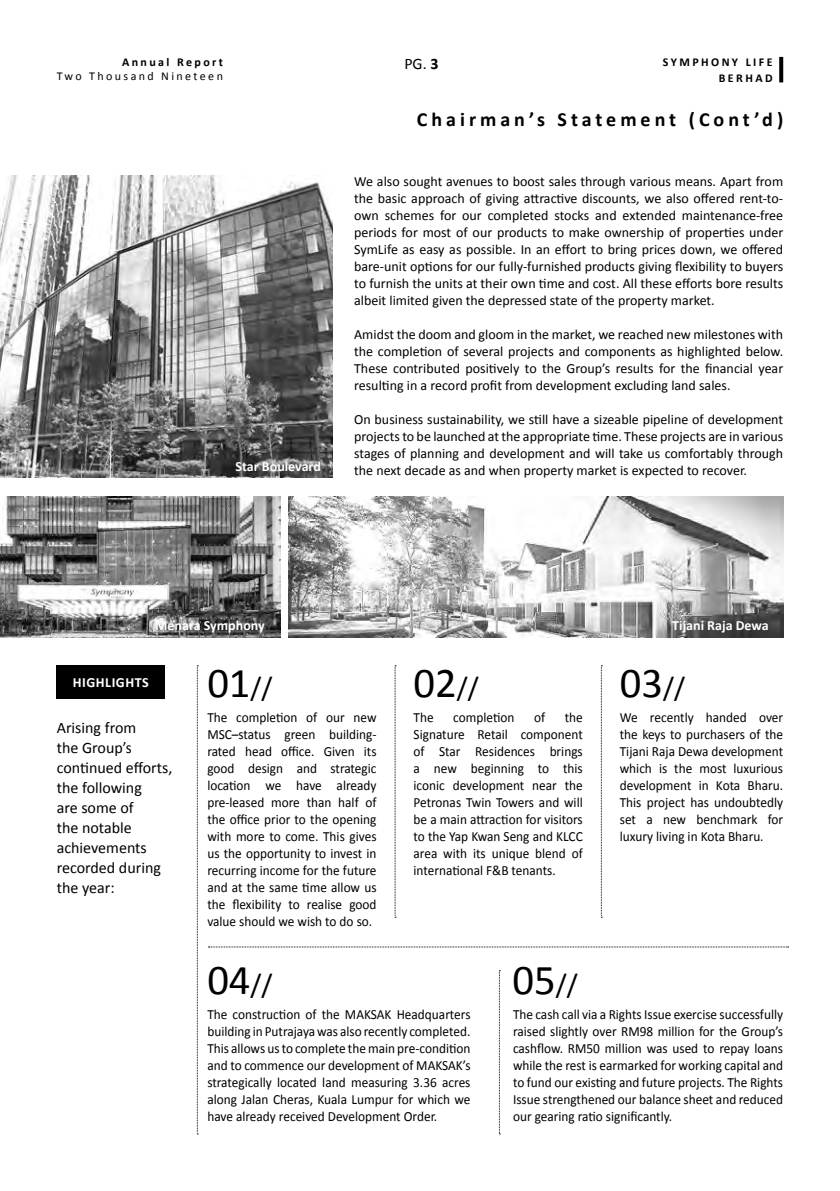
<style>
.page{position:relative;width:840px;height:1191px;background:#fff}
.page>*{position:absolute;margin:0;border:0;box-sizing:border-box;transform-origin:0 0}
.t1{font:42.6px "Calibri";color:#000}
.t2{font:700 20px "Calibri";letter-spacing:.2em;color:#000}
.t3{font:16px/20px "Calibri";color:#000}
.t4{font:14px/17px "Calibri";color:#000;text-align:justify;scale:.95 1}
.t5{font:14px/17px "Calibri";color:#000;text-align:justify}
.t6{font:700 14px "Calibri";color:#fff}
.t7{font:700 14px "Calibri";letter-spacing:.04em;color:#fff}
.t8{font:700 12px/16px "Calibri";letter-spacing:.2em;color:#000;text-align:right}
.t9{font:12px "Calibri";letter-spacing:.2em;color:#000}
.s1{font-weight:700}
.s2{font-size:28.4px}
</style>
<div class="page">
<svg style="left:779px;top:57px;width:3px;height:25px"></svg>
<img style="left:0;top:497px;width:280px;height:140px">
<img style="left:0;top:176px;width:333px;height:302px">
<div style="left:57px;top:665px;width:108px;height:34px;background:#000"></div>
<svg style="left:197px;top:665px;width:1px;height:469px"></svg>
<svg style="left:394px;top:665px;width:2px;height:253px"></svg>
<svg style="left:208px;top:946px;width:580px;height:1px"></svg>
<svg style="left:600px;top:665px;width:2px;height:253px"></svg>
<svg style="left:498px;top:970px;width:2px;height:164px"></svg>
<img style="left:288px;top:497px;width:494px;height:140px">
<p class="t8" style="left:122px;top:54px;width:102px">Annual Report</p>
<p class="t9" style="left:57px;top:69px;width:168px">Two Thousand Nineteen</p>
<p class="t6" style="left:235px;top:457px;width:87px">Star Boulevard</p>
<p class="t3" style="left:404px;top:54px;width:36px">PG. <span class="s1">3</span></p>
<p class="t8" style="left:662px;top:54px;width:111px">SYMPHONY LIFE<br>BERHAD</p>
<h2 class="t2" style="left:416px;top:107px;width:368px">Chairman’s Statement (Cont’d)</h2>
<p class="t5" style="left:354px;top:173px;width:430px">We also sought avenues to boost sales through various means. Apart from the basic approach of giving attractive discounts, we also offered rent-to&shy;own schemes for our completed stocks and extended maintenance-free periods for most of our products to make ownership of properties under SymLife as easy as possible. In an effort to bring prices down, we offered bare-unit options for our fully-furnished products giving flexibility to buyers to furnish the units at their own time and cost. All these efforts bore results albeit limited given the depressed state of the property market.</p>
<p class="t5" style="left:354px;top:326px;width:430px">Amidst the doom and gloom in the market, we reached new milestones with the completion of several projects and components as highlighted below.<br>These contributed positively to the Group’s results for the financial year resulting in a record profit from development excluding land sales.</p>
<p class="t5" style="left:354px;top:411px;width:430px">On business sustainability, we still have a sizeable pipeline of development projects to be launched at the appropriate time. These projects are in various stages of planning and development and will take us comfortably through the next decade as and when property market is expected to recover.</p>
<p class="t6" style="left:155px;top:616px;width:111px">Menara Symphony</p>
<p class="t6" style="left:672px;top:616px;width:98px">Tijani Raja Dewa</p>
<p class="t7" style="left:73px;top:673px;width:78px">HIGHLIGHTS</p>
<p class="t3" style="left:57px;top:718px;width:117px">Arising from<br>the Group’s continued efforts, the following<br>are some of<br>the notable achievements recorded during the year:</p>
<h1 class="t1" style="left:207px;top:656px;width:67px">01<span class="s2">//</span></h1>
<p class="t4" style="left:207px;top:709px;width:179px">The completion of our new MSC–status green building&shy;rated head office. Given its good design and strategic location we have already pre-leased more than half of the office prior to the opening with more to come. This gives us the opportunity to invest in recurring income for the future and at the same time allow us the flexibility to realise good value should we wish to do so.</p>
<h1 class="t1" style="left:413px;top:656px;width:67px">02<span class="s2">//</span></h1>
<p class="t4" style="left:413px;top:709px;width:23px">The</p>
<p class="t4" style="left:453px;top:709px;width:66px">completion</p>
<p class="t4" style="left:533px;top:709px;width:13px">of</p>
<p class="t4" style="left:413px;top:709px;width:179px;text-indent:151px">the Signature Retail component of Star Residences brings a new beginning to this iconic development near the Petronas Twin Towers and will be a main attraction for visitors to the Yap Kwan Seng and KLCC area with its unique blend of international F&amp;B tenants.</p>
<h1 class="t1" style="left:619px;top:656px;width:67px">03<span class="s2">//</span></h1>
<p class="t4" style="left:619px;top:709px;width:173px">We recently handed over the keys to purchasers of the Tijani Raja Dewa development which is the most luxurious development in Kota Bharu.<br>This project has undoubtedly set a new benchmark for luxury living in Kota Bharu.</p>
<h1 class="t1" style="left:207px;top:953px;width:67px">04<span class="s2">//</span></h1>
<h1 class="t1" style="left:512px;top:953px;width:67px">05<span class="s2">//</span></h1>
<p class="t4" style="left:207px;top:1005px;width:278px">The construction of the MAKSAK Headquarters building in Putrajaya was also recently completed.<br>This allows us to complete the main pre-condition and to commence our development of MAKSAK’s strategically located land measuring 3.36 acres along Jalan Cheras, Kuala Lumpur for which we have already received Development Order.</p>
<p class="t4" style="left:512px;top:1005px;width:286px">The cash call via a Rights Issue exercise successfully raised slightly over RM98 million for the Group’s cashflow. RM50 million was used to repay loans while the rest is earmarked for working capital and to fund our existing and future projects. The Rights Issue strengthened our balance sheet and reduced our gearing ratio significantly.</p>
</div>
